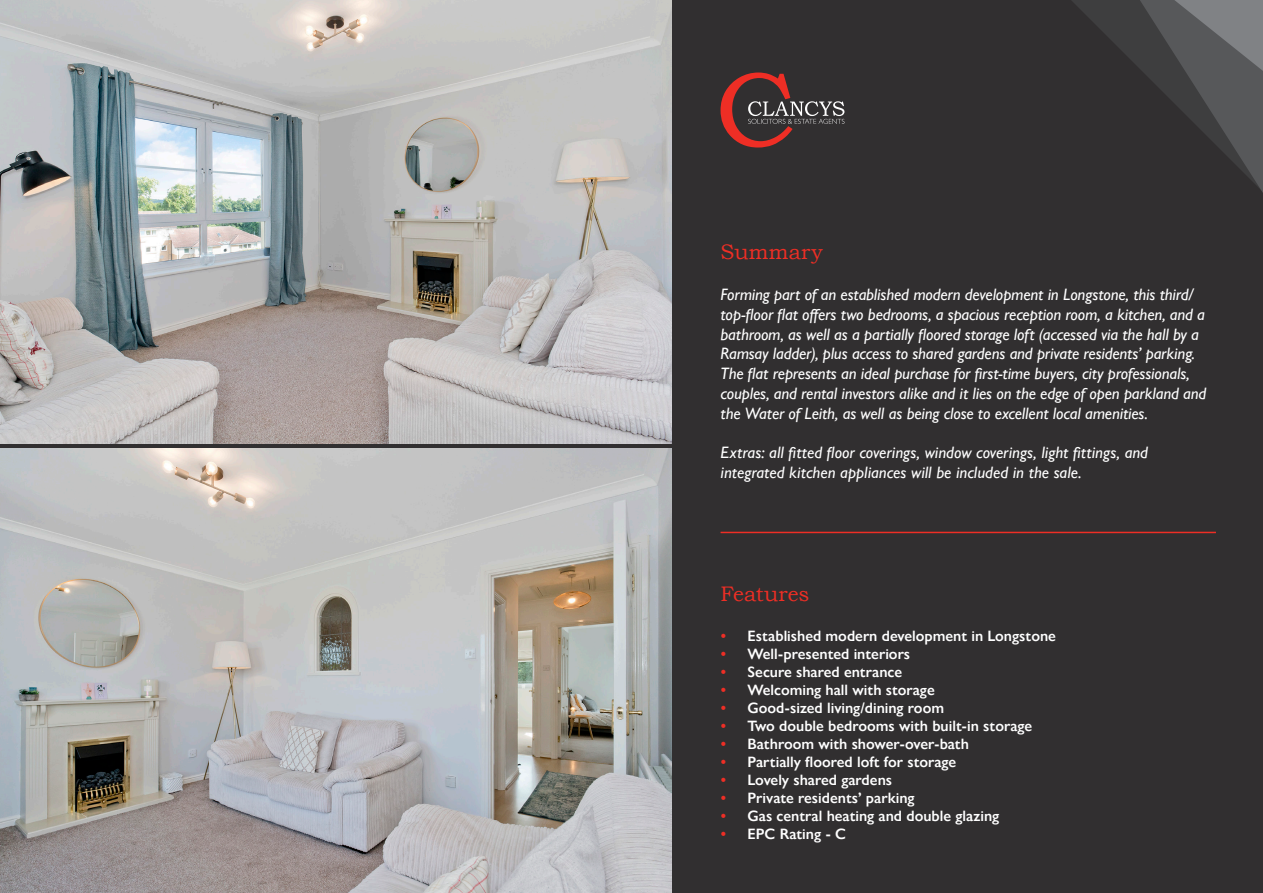
<style>
.page{position:relative;width:1263px;height:893px;background:#312f30}
.page>*{position:absolute;margin:0;border:0;box-sizing:border-box;transform-origin:0 0}
.Bullets{font:21px "Bookman Old Style";letter-spacing:-.005em;color:#ee2e25}
.Headline{font:21px "Bookman Old Style";letter-spacing:.01em;color:#ee2e25}
.Subheadline{font:italic 500 16.5px/19.8px "Gill Sans Nova";letter-spacing:-.01em;color:#fff}
.t1{font:600 15px "Gill Sans Nova";color:#fff}
.s1{color:#ee2e25}
</style>
<div class="page">
<svg style="left:1072px;top:0;width:191px;height:193px"></svg>
<img style="left:0;top:0;width:671px;height:444px">
<img style="left:0;top:448px;width:671px;height:445px">
<hr style="left:720px;top:532px;width:496px;height:1px;background:#ee2e25">
<svg style="left:720px;top:73px;width:124px;height:75px"></svg>
<p class="Headline" style="left:720px;top:238px;width:104px">Summary</p>
<p class="Subheadline" style="left:720px;top:284px;width:487px">Forming part of an established modern development in Longstone, this third/ top-floor flat offers two bedrooms, a spacious reception room, a kitchen, and a bathroom, as well as a partially floored storage loft (accessed via the hall by a Ramsay ladder), plus access to shared gardens and private residents’ parking.<br>The flat represents an ideal purchase for first-time buyers, city professionals, couples, and rental investors alike and it lies on the edge of open parkland and the Water of Leith, as well as being close to excellent local amenities.</p>
<p class="Subheadline" style="left:720px;top:443px;width:429px">Extras: all fitted floor coverings, window coverings, light fittings, and integrated kitchen appliances will be included in the sale.</p>
<p class="Bullets" style="left:720px;top:580px;width:90px">Features</p>
<p class="t1" style="left:720px;top:627px;width:337px"><span class="s1">•</span> Established modern development in Longstone</p>
<p class="t1" style="left:720px;top:645px;width:191px"><span class="s1">•</span> Well-presented interiors</p>
<p class="t1" style="left:720px;top:663px;width:183px"><span class="s1">•</span> Secure shared entrance</p>
<p class="t1" style="left:720px;top:681px;width:216px"><span class="s1">•</span> Welcoming hall with storage</p>
<p class="t1" style="left:720px;top:699px;width:225px"><span class="s1">•</span> Good-sized living/dining room</p>
<p class="t1" style="left:720px;top:717px;width:313px"><span class="s1">•</span> Two double bedrooms with built-in storage</p>
<p class="t1" style="left:720px;top:735px;width:250px"><span class="s1">•</span> Bathroom with shower-over-bath</p>
<p class="t1" style="left:720px;top:753px;width:237px"><span class="s1">•</span> Partially floored loft for storage</p>
<p class="t1" style="left:720px;top:771px;width:173px"><span class="s1">•</span> Lovely shared gardens</p>
<p class="t1" style="left:720px;top:789px;width:196px"><span class="s1">•</span> Private residents’ parking</p>
<p class="t1" style="left:720px;top:807px;width:280px"><span class="s1">•</span> Gas central heating and double glazing</p>
<p class="t1" style="left:720px;top:825px;width:127px"><span class="s1">•</span> EPC Rating - C</p>
</div>
